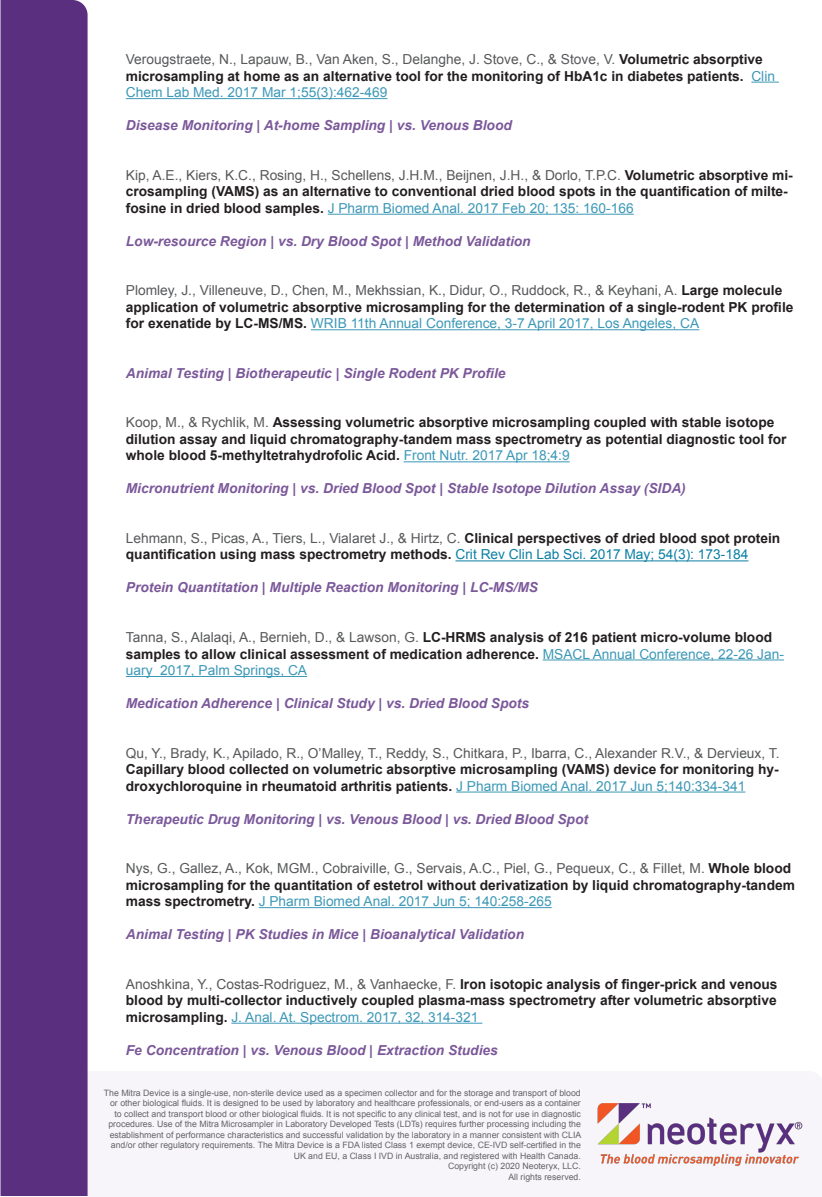
<style>
.page{position:relative;width:822px;height:1197px;background:#fff}
.page>*{position:absolute;margin:0;border:0;box-sizing:border-box;transform-origin:0 0}
.t1{font:700 13.75px/16.5px "Arial";color:#231f20}
.Keywords{font:italic 700 13.75px "Arial";color:#7b589a}
.t2{font:8.75px/10.5px "Arial";color:#636366;text-align:right}
.s1{font-weight:400;color:#57585a}
.s2{font-weight:400;color:#3c98b7}
.s3{font-weight:400;color:#0b7fa5}
</style>
<div class="page">
<div style="left:1px;top:0;width:87px;height:1195px;background:#5a2f80"></div>
<img style="left:597px;top:1103px;width:205px;height:63px">
<svg style="left:751px;top:82px;width:27px;height:1px"></svg>
<hr style="left:126px;top:98px;width:261px;height:1px;background:#3c98b7">
<hr style="left:327px;top:214px;width:306px;height:1px;background:#3c98b7">
<hr style="left:311px;top:329px;width:388px;height:1px;background:#3c98b7">
<hr style="left:403px;top:461px;width:166px;height:1px;background:#3c98b7">
<hr style="left:455px;top:560px;width:293px;height:1px;background:#0b7fa5">
<hr style="left:542px;top:659px;width:241px;height:1px;background:#3c98b7">
<hr style="left:126px;top:676px;width:181px;height:1px;background:#3c98b7">
<hr style="left:456px;top:791px;width:289px;height:1px;background:#3c98b7">
<hr style="left:258px;top:907px;width:293px;height:1px;background:#3c98b7">
<hr style="left:231px;top:1022px;width:251px;height:1px;background:#3c98b7">
<p class="t1" style="left:126px;top:51px;width:650px"><span class="s1">Verougstraete, N., Lapauw, B., Van Aken, S., Delanghe, J. Stove, C., &amp; Stove, V.</span> Volumetric absorptive microsampling at home as an alternative tool for the monitoring of HbA1c in diabetes patients. <span class="s2">Clin<br>Chem Lab Med. 2017 Mar 1;55(3):462-469</span></p>
<p class="Keywords" style="left:126px;top:116px;width:387px">Disease Monitoring | At-home Sampling | vs. Venous Blood</p>
<p class="t1" style="left:126px;top:167px;width:668px"><span class="s1">Kip, A.E., Kiers, K.C., Rosing, H., Schellens, J.H.M., Beijnen, J.H., &amp; Dorlo, T.P.C.</span> Volumetric absorptive mi&shy;crosampling (VAMS) as an alternative to conventional dried blood spots in the quantification of milte&shy;fosine in dried blood samples. <span class="s2">J Pharm Biomed Anal. 2017 Feb 20; 135: 160-166</span></p>
<p class="Keywords" style="left:126px;top:232px;width:406px">Low-resource Region | vs. Dry Blood Spot | Method Validation</p>
<p class="t1" style="left:126px;top:282px;width:669px"><span class="s1">Plomley, J., Villeneuve, D., Chen, M., Mekhssian, K., Didur, O., Ruddock, R., &amp; Keyhani, A.</span> Large molecule application of volumetric absorptive microsampling for the determination of a single-rodent PK profile for exenatide by LC-MS/MS. <span class="s2">WRIB 11th Annual Conference, 3-7 April 2017, Los Angeles, CA</span></p>
<p class="Keywords" style="left:126px;top:364px;width:381px">Animal Testing | Biotherapeutic | Single Rodent PK Profile</p>
<p class="t1" style="left:126px;top:414px;width:662px"><span class="s1">Koop, M., &amp; Rychlik, M.</span> Assessing volumetric absorptive microsampling coupled with stable isotope dilution assay and liquid chromatography-tandem mass spectrometry as potential diagnostic tool for whole blood 5-methyltetrahydrofolic Acid. <span class="s2">Front Nutr. 2017 Apr 18;4:9</span></p>
<p class="Keywords" style="left:126px;top:479px;width:561px">Micronutrient Monitoring | vs. Dried Blood Spot | Stable Isotope Dilution Assay (SIDA)</p>
<p class="t1" style="left:126px;top:530px;width:655px"><span class="s1">Lehmann, S., Picas, A., Tiers, L., Vialaret J., &amp; Hirtz, C.</span> Clinical perspectives of dried blood spot protein quantification using mass spectrometry methods. <span class="s3">Crit Rev Clin Lab Sci. 2017 May; 54(3): 173-184</span></p>
<p class="Keywords" style="left:126px;top:578px;width:413px">Protein Quantitation | Multiple Reaction Monitoring | LC-MS/MS</p>
<p class="t1" style="left:126px;top:629px;width:659px"><span class="s1">Tanna, S., Alalaqi, A., Bernieh, D., &amp; Lawson, G.</span> LC-HRMS analysis of 216 patient micro-volume blood samples to allow clinical assessment of medication adherence. <span class="s2">MSACL Annual Conference, 22-26 Jan&shy;uary 2017, Palm Springs, CA</span></p>
<p class="Keywords" style="left:126px;top:694px;width:404px">Medication Adherence | Clinical Study | vs. Dried Blood Spots</p>
<p class="t1" style="left:126px;top:744px;width:655px;text-align:justify"><span class="s1">Qu, Y., Brady, K., Apilado, R., O’Malley, T., Reddy, S., Chitkara, P., Ibarra, C., Alexander R.V., &amp; Dervieux, T.<br></span>Capillary blood collected on volumetric absorptive microsampling (VAMS) device for monitoring hy&shy;droxychloroquine in rheumatoid arthritis patients. <span class="s2">J Pharm Biomed Anal. 2017 Jun 5;140:334-341</span></p>
<p class="Keywords" style="left:126px;top:809px;width:463px">Therapeutic Drug Monitoring | vs. Venous Blood | vs. Dried Blood Spot</p>
<p class="t1" style="left:126px;top:860px;width:670px"><span class="s1">Nys, G., Gallez, A., Kok, MGM., Cobraiville, G., Servais, A.C., Piel, G., Pequeux, C., &amp; Fillet, M.</span> Whole blood microsampling for the quantitation of estetrol without derivatization by liquid chromatography-tandem mass spectrometry. <span class="s2">J Pharm Biomed Anal. 2017 Jun 5; 140:258-265</span></p>
<p class="Keywords" style="left:126px;top:925px;width:399px">Animal Testing | PK Studies in Mice | Bioanalytical Validation</p>
<p class="t1" style="left:126px;top:975px;width:653px;text-align:justify"><span class="s1">Anoshkina, Y., Costas-Rodriguez, M., &amp; Vanhaecke, F.</span> Iron isotopic analysis of finger-prick and venous blood by multi-collector inductively coupled plasma-mass spectrometry after volumetric absorptive microsampling. <span class="s2">J. Anal. At. Spectrom. 2017, 32, 314-321</span></p>
<p class="Keywords" style="left:126px;top:1040px;width:373px">Fe Concentration | vs. Venous Blood | Extraction Studies</p>
<p class="t2" style="left:104px;top:1087px;width:479px">The Mitra Device is a single-use, non-sterile device used as a specimen collector and for the storage and transport of blood or other biological fluids. It is designed to be used by laboratory and healthcare professionals, or end-users as a container to collect and transport blood or other biological fluids. It is not specific to any clinical test, and is not for use in diagnostic procedures. Use of the Mitra Microsampler in Laboratory Developed Tests (LDTs) requires further processing including the establishment of performance characteristics and successful validation by the laboratory in a manner consistent with CLIA and/or other regulatory requirements. The Mitra Device is a FDA listed Class 1 exempt device, CE-IVD self-certified in the UK and EU, a Class I IVD in Australia, and registered with Health Canada.<br>Copyright (c) 2020 Neoteryx, LLC.<br>All rights reserved.</p>
</div>
